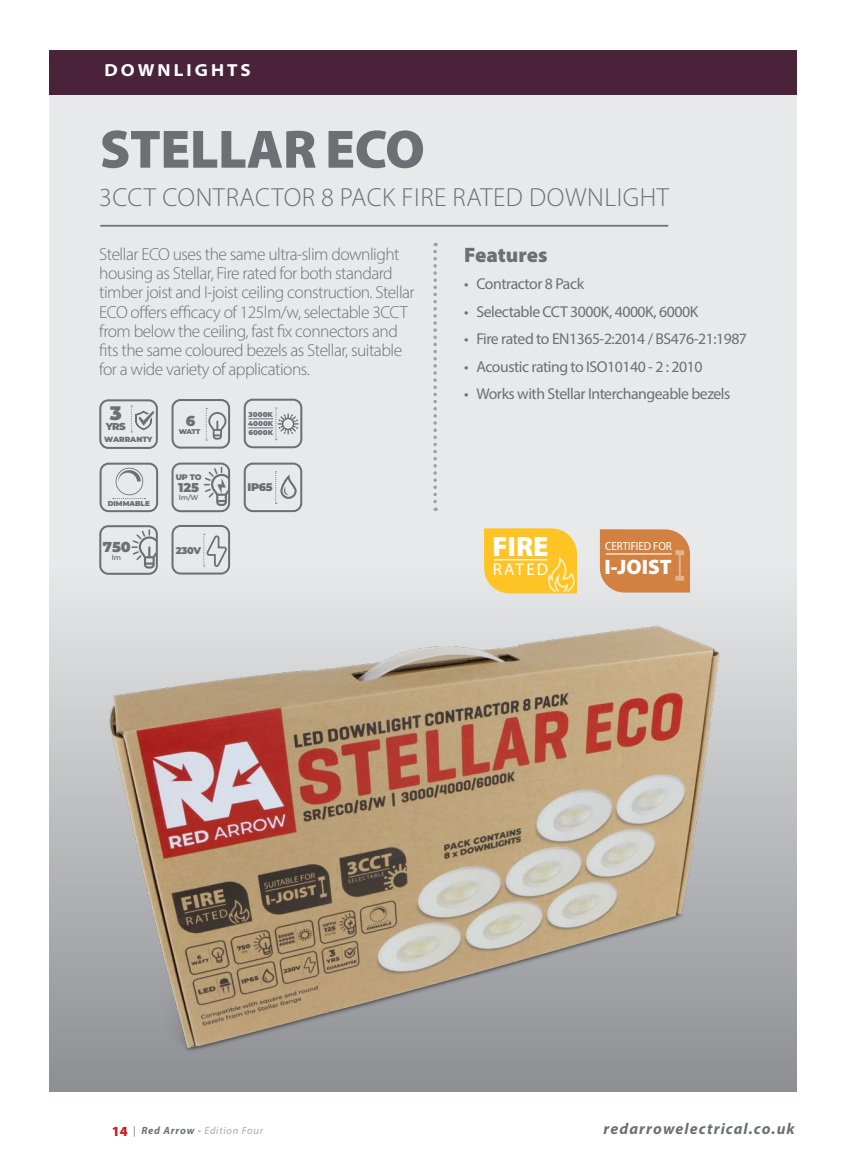
<style>
.page{position:relative;width:844px;height:1166px;background:#fff}
.page>*{position:absolute;margin:0;border:0;box-sizing:border-box;transform-origin:0 0}
.t1{font:900 54.43px "Myriad Pro";letter-spacing:-.01em;color:#6c7075}
.t2{font:900 27.82px "Myriad Pro";color:#fff}
.t3{font:300 26.25px "Myriad Pro";letter-spacing:.02em;color:#6c7075}
.t4{font:900 21px "Myriad Pro";color:#6c7075}
.t5{font:900 21px "Myriad Pro";color:#fff}
.t6{font:900 19.6px "Montserrat";color:#6c7075}
.t7{font:300 17.5px/19.2px "Myriad Pro";letter-spacing:-.03em;color:#6c7075}
.t8{font:700 semi-expanded 17.5px "Myriad Pro";letter-spacing:.175em;color:#fff}
.t9{font:16.97px "Myriad Pro";letter-spacing:.13em;color:#fff}
.t10{font:15.75px "Myriad Pro";letter-spacing:-.03em;color:#6c7075}
.t11{font:italic 700 15.75px "Myriad Pro";letter-spacing:.07em;color:#6c7075}
.t12{font:900 14.35px "Montserrat";color:#6c7075}
.t13{font:900 12.78px "Montserrat";color:#6c7075}
.t14{font:11.72px "Myriad Pro";letter-spacing:-.01em;color:#fff;scale:.93 1}
.t15{font:900 11.2px "Montserrat";color:#6c7075}
.t16{font:italic 10.5px "Myriad Pro";letter-spacing:.07em;color:#a9aaad}
.t17{font:900 9.97px "Montserrat";color:#6c7075}
.t18{font:900 9.8px "Montserrat";color:#6c7075}
.t19{font:900 8.05px "Montserrat";color:#6c7075}
.t20{font:900 7.52px "Montserrat";letter-spacing:-.005em;color:#6c7075}
.t21{font:900 7px/9.1px "Montserrat";color:#6c7075;text-align:justify}
.t22{font:600 7px "Montserrat";color:#6c7075}
.s1{font-weight:900;font-style:normal;font-size:14px;color:#c82026}
.s2{color:#6c7075}
.s3{font-weight:700;color:#6c7075}
</style>
<div class="page">
<div style="left:50px;top:50px;width:746px;height:1041px;background:#e8e9ea"></div>
<div style="left:50px;top:567px;width:746px;height:524px;background:linear-gradient(to bottom,#e7e8e9,#8d8f93)"></div>
<hr style="left:100px;top:225px;width:568px;height:2px;background:#6c7075">
<div style="left:50px;top:50px;width:746px;height:45px;background:#4a233a"></div>
<svg style="left:433px;top:243px;width:4px;height:268px"></svg>
<div style="left:100px;top:463px;width:58px;height:49px;border:2px solid #6c7075;border-radius:8px"></div>
<svg style="left:113px;top:468px;width:32px;height:31px"></svg>
<div style="left:244px;top:399px;width:58px;height:49px;border:2px solid #6c7075;border-radius:8px"></div>
<svg style="left:248px;top:408px;width:50px;height:32px"></svg>
<div style="left:171px;top:399px;width:59px;height:50px;border:2px solid #6c7075;border-radius:8px"></div>
<svg style="left:206px;top:408px;width:20px;height:32px"></svg>
<div style="left:244px;top:463px;width:58px;height:49px;border:2px solid #6c7075;border-radius:8px"></div>
<svg style="left:275px;top:471px;width:21px;height:33px"></svg>
<div style="left:99px;top:399px;width:59px;height:50px;border:2px solid #6c7075;border-radius:8px"></div>
<svg style="left:131px;top:405px;width:23px;height:27px"></svg>
<div style="left:99px;top:525px;width:59px;height:50px;border:2px solid #6c7075;border-radius:8px"></div>
<svg style="left:131px;top:529px;width:26px;height:39px"></svg>
<div style="left:171px;top:525px;width:59px;height:49px;border:2px solid #6c7075;border-radius:8px"></div>
<svg style="left:203px;top:534px;width:25px;height:35px"></svg>
<div style="left:171px;top:462px;width:59px;height:50px;border:2px solid #6c7075;border-radius:8px"></div>
<svg style="left:204px;top:467px;width:25px;height:39px"></svg>
<img style="left:90px;top:607px;width:666px;height:474px">
<svg style="left:484px;top:528px;width:92px;height:65px;background:#fcc737"></svg>
<svg style="left:599px;top:529px;width:90px;height:63px;background:#d38a50"></svg>
<p class="t8" style="left:104px;top:59px;width:148px">DOWNLIGHTS</p>
<h1 class="t1" style="left:100px;top:113px;width:326px">STELLAR ECO</h1>
<h3 class="t3" style="left:99px;top:182px;width:571px">3CCT CONTRACTOR 8 PACK FIRE RATED DOWNLIGHT</h3>
<p class="t7" style="left:99px;top:244px;width:317px">Stellar ECO uses the same ultra-slim downlight housing as Stellar, Fire rated for both standard timber joist and I-joist ceiling construction. Stellar ECO offers efficacy of 125lm/w, selectable 3CCT from below the ceiling, fast fix connectors and fits the same coloured bezels as Stellar, suitable for a wide variety of applications.</p>
<p class="t6" style="left:110px;top:398px;width:13px">3</p>
<p class="t17" style="left:106px;top:419px;width:22px">YRS</p>
<p class="t20" style="left:104px;top:433px;width:50px">WARRANTY</p>
<p class="t21" style="left:108px;top:498px;width:44px">DIMMABLE</p>
<p class="t12" style="left:103px;top:536px;width:30px">750</p>
<p class="t22" style="left:112px;top:552px;width:11px">lm</p>
<p class="t12" style="left:186px;top:410px;width:11px">6</p>
<p class="t21" style="left:179px;top:426px;width:23px">WATT</p>
<p class="t19" style="left:176px;top:471px;width:27px">UP TO</p>
<p class="t13" style="left:178px;top:477px;width:23px">125</p>
<p class="t22" style="left:179px;top:492px;width:21px">lm/W</p>
<p class="t18" style="left:176px;top:543px;width:27px">230V</p>
<p class="t21" style="left:248px;top:409px;width:27px">3000K 4000K 6000K</p>
<p class="t15" style="left:247px;top:479px;width:27px">IP65</p>
<p class="t4" style="left:464px;top:241px;width:85px">Features</p>
<p class="t10" style="left:464px;top:274px;width:121px">• Contractor 8 Pack</p>
<p class="t10" style="left:464px;top:302px;width:235px">• Selectable CCT 3000K, 4000K, 6000K</p>
<p class="t10" style="left:464px;top:329px;width:284px">• Fire rated to EN1365-2:2014 / BS476-21:1987</p>
<p class="t10" style="left:464px;top:357px;width:240px">• Acoustic rating to ISO10140 - 2 : 2010</p>
<p class="t10" style="left:464px;top:384px;width:268px">• Works with Stellar Interchangeable bezels</p>
<h2 class="t2" style="left:492px;top:528px;width:58px">FIRE</h2>
<p class="t9" style="left:492px;top:559px;width:57px">RATED</p>
<p class="t5" style="left:604px;top:553px;width:69px">I-JOIST</p>
<p class="t14" style="left:605px;top:539px;width:73px">CERTIFIED FOR</p>
<p class="t16" style="left:112px;top:1124px;width:153px"><span class="s1">14</span> <span class="s2">|</span> <span class="s3">Red Arrow</span> <span class="s2">-</span> Edition Four</p>
<p class="t11" style="left:603px;top:1118px;width:193px">redarrowelectrical.co.uk</p>
</div>
